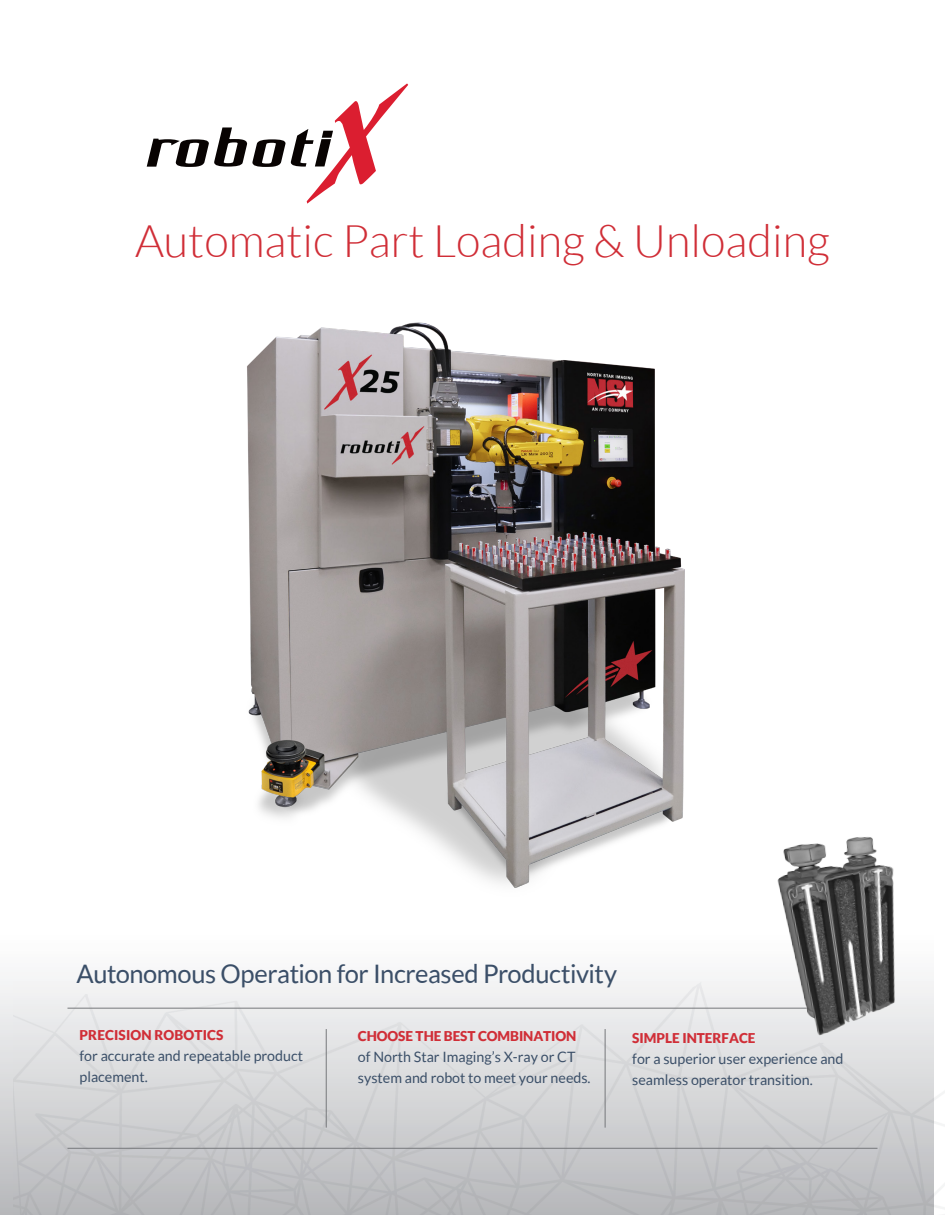
<style>
.page{position:relative;width:945px;height:1215px;background:#fff}
.page>*{position:absolute;margin:0;border:0;box-sizing:border-box;transform-origin:0 0}
.t1{font:italic 49.65px "Pecot";letter-spacing:.06em;color:#080302;scale:1.13 1}
.t2{font:300 45px "Lato";color:#d02e37}
.t3{font:25.5px "Lato";letter-spacing:-.02em;color:#3b4f68}
.t4{font:14.25px/21px "Lato";color:#3b4f68}
.t5{font:900 13.5px "Lato";color:#d02e37}
</style>
<div class="page">
<div style="left:0;top:929px;width:934px;height:286px;background:linear-gradient(to bottom,#fff,#b5b6b9)"></div>
<hr style="left:605px;top:1029px;width:1px;height:99px;background:#76787b">
<hr style="left:326px;top:1029px;width:1px;height:99px;background:#76787b">
<hr style="left:68px;top:1008px;width:810px;height:1px;background:#76787b">
<hr style="left:68px;top:1148px;width:810px;height:1px;background:#76787b">
<img style="left:247px;top:322px;width:438px;height:566px">
<img style="left:705px;top:837px;width:229px;height:216px">
<svg style="left:146px;top:83px;width:262px;height:121px"></svg>
<p class="t1" style="left:144px;top:118px;width:164px">roboti</p>
<p class="t2" style="left:135px;top:217px;width:696px">Automatic Part Loading &amp; Unloading</p>
<p class="t3" style="left:76px;top:959px;width:542px">Autonomous Operation for Increased Productivity</p>
<p class="t5" style="left:80px;top:1027px;width:145px">PRECISION ROBOTICS</p>
<p class="t4" style="left:80px;top:1045px;width:225px">for accurate and repeatable product placement.</p>
<p class="t5" style="left:358px;top:1028px;width:220px">CHOOSE THE BEST COMBINATION</p>
<p class="t4" style="left:358px;top:1046px;width:234px">of North Star Imaging’s X-ray or CT system and robot to meet your needs.</p>
<p class="t5" style="left:632px;top:1030px;width:125px">SIMPLE INTERFACE</p>
<p class="t4" style="left:632px;top:1048px;width:213px">for a superior user experience and seamless operator transition.</p>
</div>
